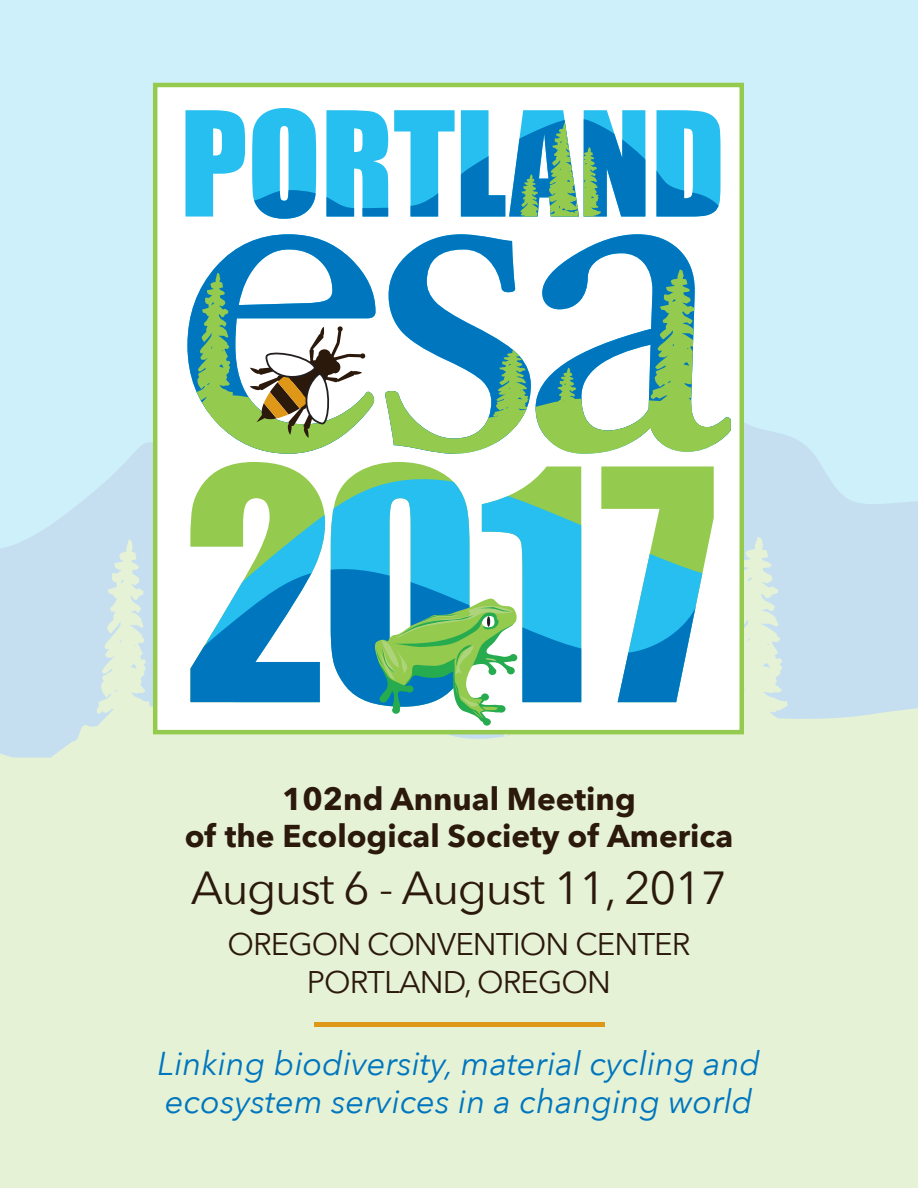
<style>
.page{position:relative;width:918px;height:1188px;background:#fff}
.page>*{position:absolute;margin:0;border:0;box-sizing:border-box;transform-origin:0 0}
.t1{font:46.2px "Avenir Next";letter-spacing:-.03em;color:#2b190c}
.t2{font:italic 33px/37.5px "Avenir Next";color:#0076be}
.t3{font:700 31.5px "Avenir Next";color:#2b190c}
.t4{font:31.2px "Avenir Next";letter-spacing:-.03em;color:#2b190c}
</style>
<div class="page">
<div style="left:0;top:0;width:918px;height:327px;background:#cdf0fb"></div>
<svg style="left:0;top:327px;width:918px;height:336px;background:#c9e8f5"></svg>
<div style="left:0;top:663px;width:918px;height:525px;background:#e6f2d6"></div>
<div style="left:578px;top:734px;width:50px;height:62px;background:#e6f2d6"></div>
<svg style="left:706px;top:537px;width:93px;height:238px;background:#daebde"></svg>
<svg style="left:87px;top:540px;width:71px;height:235px;background:#d7e9e1"></svg>
<div style="left:153px;top:83px;width:591px;height:651px;background:#fff;border:4px solid #94ca4e"></div>
<svg style="left:190px;top:466px;width:524px;height:93px"></svg>
<svg style="left:190px;top:559px;width:516px;height:144px"></svg>
<svg style="left:186px;top:108px;width:525px;height:7px"></svg>
<svg style="left:186px;top:115px;width:535px;height:248px"></svg>
<svg style="left:239px;top:363px;width:492px;height:91px"></svg>
<svg style="left:487px;top:270px;width:224px;height:248px"></svg>
<svg style="left:187px;top:273px;width:52px;height:168px"></svg>
<svg style="left:502px;top:123px;width:103px;height:133px"></svg>
<svg style="left:250px;top:326px;width:116px;height:112px"></svg>
<svg style="left:372px;top:598px;width:193px;height:172px"></svg>
<div style="left:314px;top:1022px;width:290px;height:5px;background:#df9717"></div>
<p class="t3" style="left:282px;top:779px;width:355px">102nd Annual Meeting</p>
<p class="t3" style="left:185px;top:817px;width:550px">of the Ecological Society of America</p>
<p class="t1" style="left:191px;top:861px;width:538px">August 6 - August 11, 2017</p>
<p class="t4" style="left:227px;top:926px;width:465px">OREGON CONVENTION CENTER</p>
<p class="t4" style="left:307px;top:963px;width:306px">PORTLAND, OREGON</p>
<p class="t2" style="left:158px;top:1045px;width:604px">Linking biodiversity, material cycling and ecosystem services in a changing world</p>
</div>
